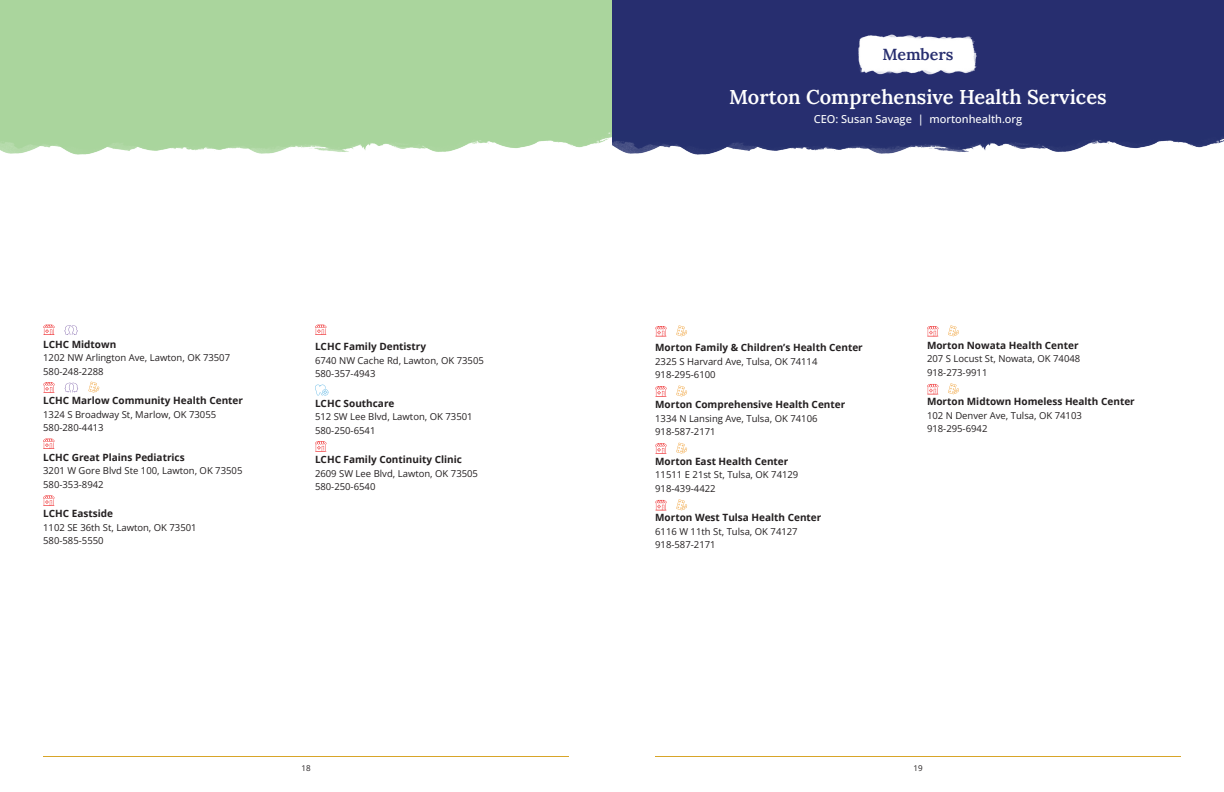
<style>
.page{position:relative;width:1224px;height:792px;background:#fff}
.page>*{position:absolute;margin:0;border:0;box-sizing:border-box;transform-origin:0 0}
.Heading_Health_Center_Page{font:600 20px "Lora";color:#fff}
.Sub_Heading{font:600 16px "Lora";color:#272e6f}
.Heading_Health_Center_Page-2{font:500 11px "Open Sans";color:#fff}
.Health_Center_Body{font:700 10px "Open Sans";color:#231f20}
.Health_Center_Body-2{font:9.5px/13.5px "Open Sans";color:#231f20}
.t1{font:8px "Open Sans";color:#231f20}
</style>
<div class="page">
<div style="left:612px;top:0;width:612px;height:131px;background:#272e6f"></div>
<img style="left:858px;top:34px;width:119px;height:41px">
<img style="left:0;top:131px;width:1224px;height:24px">
<div style="left:0;top:0;width:612px;height:131px;background:#aad59d"></div>
<hr style="left:43px;top:756px;width:526px;height:1px;background:#d8a529">
<hr style="left:655px;top:756px;width:526px;height:1px;background:#d8a529">
<svg style="left:315px;top:385px;width:13px;height:10px"></svg>
<svg style="left:64px;top:325px;width:14px;height:10px"></svg>
<svg style="left:43px;top:496px;width:12px;height:10px"></svg>
<svg style="left:43px;top:439px;width:12px;height:10px"></svg>
<svg style="left:315px;top:325px;width:12px;height:10px"></svg>
<svg style="left:315px;top:441px;width:12px;height:11px"></svg>
<svg style="left:43px;top:325px;width:12px;height:10px"></svg>
<svg style="left:655px;top:326px;width:12px;height:11px"></svg>
<svg style="left:676px;top:325px;width:11px;height:11px"></svg>
<svg style="left:655px;top:386px;width:12px;height:11px"></svg>
<svg style="left:676px;top:386px;width:11px;height:10px"></svg>
<svg style="left:655px;top:443px;width:12px;height:11px"></svg>
<svg style="left:676px;top:443px;width:11px;height:11px"></svg>
<svg style="left:655px;top:500px;width:12px;height:11px"></svg>
<svg style="left:676px;top:499px;width:11px;height:11px"></svg>
<svg style="left:927px;top:326px;width:12px;height:11px"></svg>
<svg style="left:948px;top:325px;width:11px;height:11px"></svg>
<svg style="left:927px;top:384px;width:12px;height:11px"></svg>
<svg style="left:948px;top:383px;width:11px;height:11px"></svg>
<svg style="left:65px;top:382px;width:13px;height:11px"></svg>
<svg style="left:43px;top:382px;width:12px;height:11px"></svg>
<svg style="left:88px;top:382px;width:11px;height:10px"></svg>
<p class="Health_Center_Body" style="left:43px;top:337px;width:75px">LCHC Midtown</p>
<p class="Health_Center_Body-2" style="left:43px;top:351px;width:188px">1202 NW Arlington Ave, Lawton, OK 73507<br>580-248-2288</p>
<p class="Health_Center_Body" style="left:43px;top:393px;width:201px">LCHC Marlow Community Health Center</p>
<p class="Health_Center_Body-2" style="left:43px;top:407px;width:175px">1324 S Broadway St, Marlow, OK 73055<br>580-280-4413</p>
<p class="Health_Center_Body" style="left:43px;top:450px;width:143px">LCHC Great Plains Pediatrics</p>
<p class="Health_Center_Body-2" style="left:43px;top:464px;width:201px">3201 W Gore Blvd Ste 100, Lawton, OK 73505<br>580-353-8942</p>
<p class="Health_Center_Body" style="left:43px;top:506px;width:71px">LCHC Eastside</p>
<p class="Health_Center_Body-2" style="left:43px;top:520px;width:155px">1102 SE 36th St, Lawton, OK 73501<br>580-585-5550</p>
<p class="Health_Center_Body" style="left:315px;top:339px;width:113px">LCHC Family Dentistry</p>
<p class="Health_Center_Body-2" style="left:315px;top:353px;width:170px">6740 NW Cache Rd, Lawton, OK 73505<br>580-357-4943</p>
<p class="Health_Center_Body" style="left:315px;top:396px;width:81px">LCHC Southcare</p>
<p class="Health_Center_Body-2" style="left:315px;top:410px;width:159px">512 SW Lee Blvd, Lawton, OK 73501<br>580-250-6541</p>
<p class="Health_Center_Body" style="left:315px;top:452px;width:148px">LCHC Family Continuity Clinic</p>
<p class="Health_Center_Body-2" style="left:315px;top:466px;width:165px">2609 SW Lee Blvd, Lawton, OK 73505<br>580-250-6540</p>
<p class="Sub_Heading" style="left:882px;top:42px;width:73px">Members</p>
<p class="Heading_Health_Center_Page" style="left:729px;top:81px;width:379px">Morton Comprehensive Health Services</p>
<p class="Heading_Health_Center_Page-2" style="left:814px;top:111px;width:210px">CEO: Susan Savage | mortonhealth.org</p>
<p class="Health_Center_Body" style="left:655px;top:341px;width:209px">Morton Family &amp; Children’s Health Center</p>
<p class="Health_Center_Body-2" style="left:655px;top:354px;width:164px">2325 S Harvard Ave, Tulsa, OK 74114<br>918-295-6100</p>
<p class="Health_Center_Body" style="left:655px;top:398px;width:192px">Morton Comprehensive Health Center</p>
<p class="Health_Center_Body-2" style="left:655px;top:411px;width:164px">1334 N Lansing Ave, Tulsa, OK 74106<br>918-587-2171</p>
<p class="Health_Center_Body" style="left:655px;top:454px;width:135px">Morton East Health Center</p>
<p class="Health_Center_Body-2" style="left:655px;top:468px;width:145px">11511 E 21st St, Tulsa, OK 74129<br>918-439-4422</p>
<p class="Health_Center_Body" style="left:655px;top:511px;width:168px">Morton West Tulsa Health Center</p>
<p class="Health_Center_Body-2" style="left:655px;top:524px;width:144px">6116 W 11th St, Tulsa, OK 74127<br>918-587-2171</p>
<p class="Health_Center_Body" style="left:927px;top:338px;width:153px">Morton Nowata Health Center</p>
<p class="Health_Center_Body-2" style="left:927px;top:352px;width:155px">207 S Locust St, Nowata, OK 74048<br>918-273-9911</p>
<p class="Health_Center_Body" style="left:927px;top:395px;width:209px">Morton Midtown Homeless Health Center</p>
<p class="Health_Center_Body-2" style="left:927px;top:408px;width:156px">102 N Denver Ave, Tulsa, OK 74103<br>918-295-6942</p>
<p class="t1" style="left:301px;top:762px;width:11px">18</p>
<p class="t1" style="left:913px;top:762px;width:11px">19</p>
</div>
